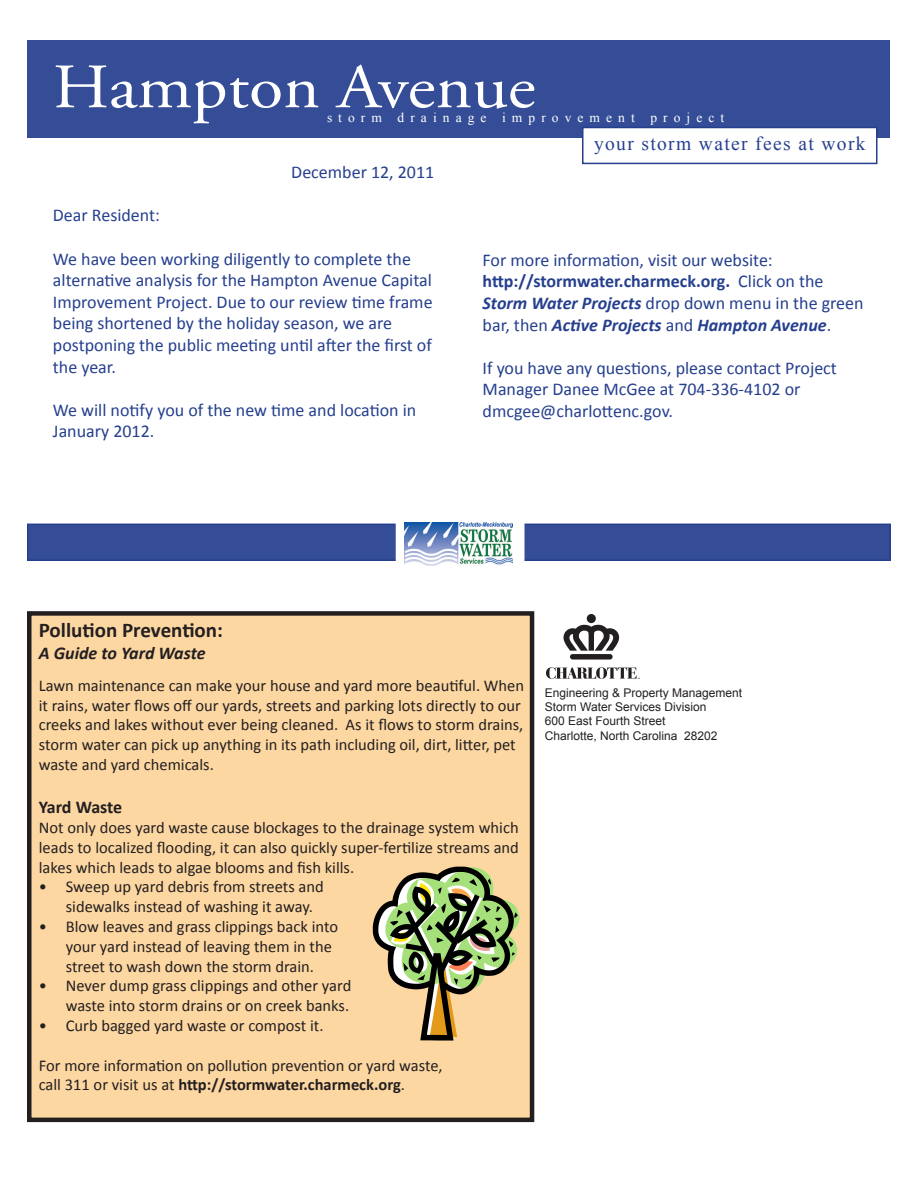
<style>
.page{position:relative;width:918px;height:1188px;background:#fff}
.page>*{position:absolute;margin:0;border:0;box-sizing:border-box;transform-origin:0 0}
.t1{font:63px "Adobe Garamond Pro";color:#fff;scale:1.11 1}
.t2{font:700 21px "Calibri";color:#231f20}
.t3{font:19.5px "Times New Roman";letter-spacing:.07em;color:#253f8e}
.t4{font:18px/21.6px "Calibri";color:#253f8e}
.t5{font:italic 700 18px/21.6px "Calibri";color:#253f8e}
.t6{font:italic 700 18px "Calibri";color:#231f20}
.t7{font:700 18px "Calibri";letter-spacing:-.01em;color:#231f20}
.t8{font:16.5px/19.8px "Calibri";color:#231f20}
.t9{font:700 16.5px "Calibri";color:#231f20}
.t10{font:13.5px "Times New Roman";letter-spacing:.45em;color:#fff}
.t11{font:12px "Arial";color:#231f20}
.s1{font-style:normal}
.s2{font-weight:400;font-style:normal}
.s3{font-weight:400}
</style>
<div class="page">
<div style="left:28px;top:40px;width:862px;height:98px;background:#354d96"></div>
<div style="left:582px;top:127px;width:296px;height:37px;background:#fff;border:2px solid #253f8e"></div>
<div style="left:27px;top:524px;width:864px;height:37px;background:#354d96;border:2px solid #253f8e"></div>
<div style="left:396px;top:518px;width:129px;height:60px;background:#fff"></div>
<img style="left:404px;top:522px;width:109px;height:43px">
<div style="left:29px;top:613px;width:503px;height:507px;background:#fdd7a2"></div>
<div style="left:27px;top:611px;width:507px;height:511px;border:4px solid #231f20"></div>
<img style="left:546px;top:614px;width:94px;height:65px">
<svg style="left:373px;top:867px;width:147px;height:174px"></svg>
<p class="t1" style="left:53px;top:49px;width:436px">Hampton Avenue</p>
<p class="t10" style="left:327px;top:108px;width:399px">storm drainage improvement project</p>
<p class="t3" style="left:594px;top:130px;width:273px">your storm water fees at work</p>
<p class="t4" style="left:291px;top:161px;width:145px">December 12, 2011</p>
<p class="t4" style="left:53px;top:204px;width:109px">Dear Resident:</p>
<p class="t4" style="left:53px;top:247px;width:381px">We have been working diligently to complete the alternative analysis for the Hampton Avenue Capital Improvement Project. Due to our review time frame being shortened by the holiday season, we are postponing the public meeting until after the first of the year.</p>
<p class="t4" style="left:53px;top:398px;width:365px">We will notify you of the new time and location in<br>January 2012.</p>
<p class="t4" style="left:483px;top:248px;width:292px">For more information, visit our website:</p>
<p class="t5" style="left:483px;top:270px;width:383px"><span class="s1">http://stormwater.charmeck.org.</span> <span class="s2">Click on the<br></span>Storm Water Projects <span class="s2">drop down menu in the green bar, then</span> Active Projects <span class="s2">and</span> Hampton Avenue<span class="s2">.</span></p>
<p class="t4" style="left:483px;top:356px;width:356px">If you have any questions, please contact Project<br>Manager Danee McGee at 704-336-4102 or dmcgee@charlottenc.gov.</p>
<p class="t2" style="left:39px;top:617px;width:186px">Pollution Prevention:</p>
<p class="t6" style="left:39px;top:642px;width:168px">A Guide to Yard Waste</p>
<p class="t8" style="left:39px;top:675px;width:487px">Lawn maintenance can make your house and yard more beautiful. When it rains, water flows off our yards, streets and parking lots directly to our creeks and lakes without ever being cleaned. As it flows to storm drains, storm water can pick up anything in its path including oil, dirt, litter, pet waste and yard chemicals.</p>
<p class="t7" style="left:39px;top:796px;width:85px">Yard Waste</p>
<p class="t8" style="left:39px;top:817px;width:482px;text-align:justify">Not only does yard waste cause blockages to the drainage system which leads to localized flooding, it can also quickly super-fertilize streams and lakes which leads to algae blooms and fish kills.</p>
<p class="t8" style="left:66px;top:876px;width:260px;text-indent:-27px">• Sweep up yard debris from streets and sidewalks instead of washing it away.</p>
<p class="t8" style="left:66px;top:916px;width:274px;text-indent:-27px">• Blow leaves and grass clippings back into your yard instead of leaving them in the street to wash down the storm drain.</p>
<p class="t8" style="left:39px;top:975px;width:314px;text-align:right">• Never dump grass clippings and other yard waste into storm drains or on creek banks.</p>
<p class="t8" style="left:39px;top:1015px;width:286px">• Curb bagged yard waste or compost it.</p>
<p class="t8" style="left:39px;top:1054px;width:405px">For more information on pollution prevention or yard waste,</p>
<p class="t9" style="left:39px;top:1075px;width:368px"><span class="s3">call 311 or visit us at</span> http://stormwater.charmeck.org<span class="s3">.</span></p>
<p class="t11" style="left:545px;top:684px;width:199px">Engineering &amp; Property Management</p>
<p class="t11" style="left:545px;top:699px;width:163px">Storm Water Services Division</p>
<p class="t11" style="left:545px;top:713px;width:122px">600 East Fourth Street</p>
<p class="t11" style="left:545px;top:728px;width:174px">Charlotte, North Carolina 28202</p>
</div>
